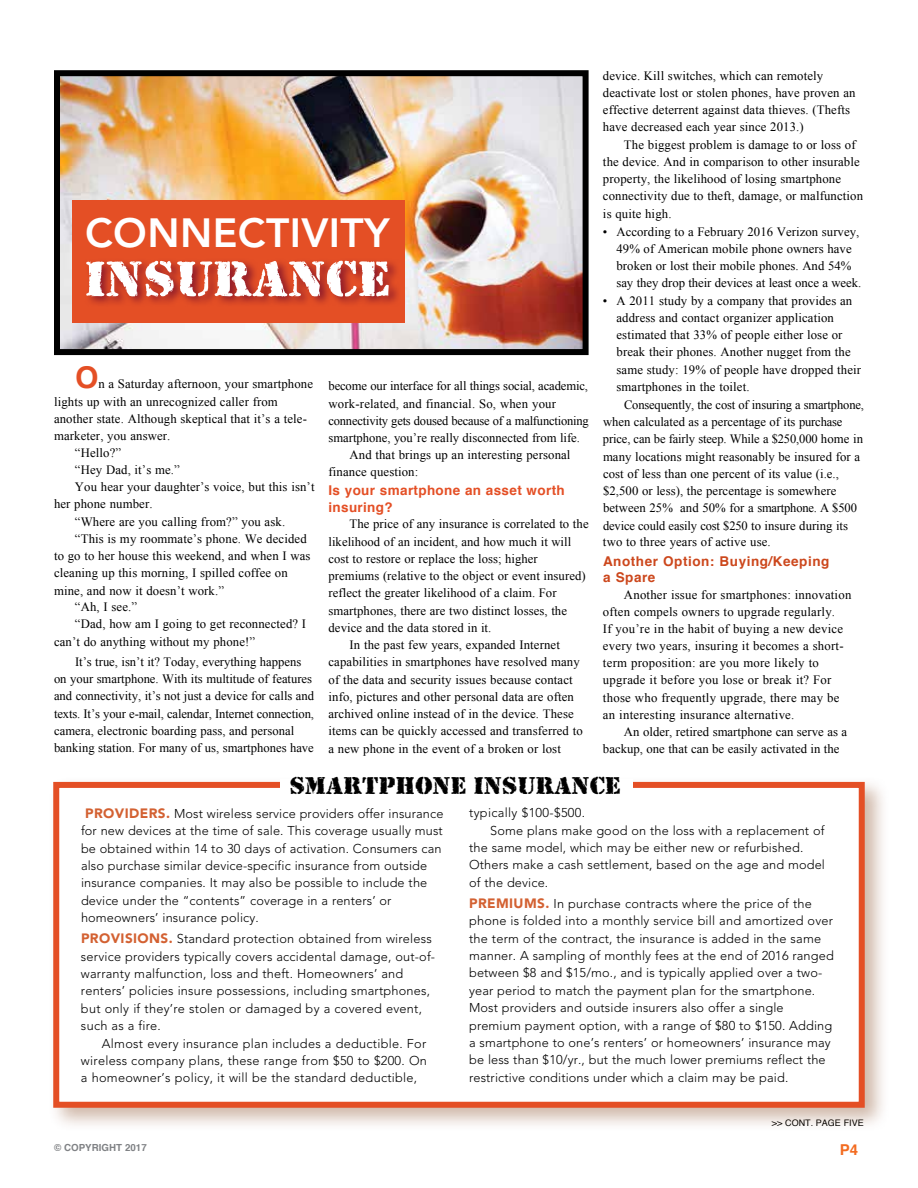
<style>
.page{position:relative;width:918px;height:1188px;background:#fff}
.page>*{position:absolute;margin:0;border:0;box-sizing:border-box;transform-origin:0 0}
.t1{font:52.5px "Rubber Stamp Plain";color:#fff}
.t2{font:800 40.5px "Avenir";letter-spacing:.01em;color:#fff}
.t3{font:700 30px "Helvetica";color:#e44f25}
.t4{font:25.5px "Rubber Stamp Plain";letter-spacing:.01em;color:#000}
.t5{font:700 15px "Helvetica";color:#f36c21}
.t6{font:700 13.5px/16.5px "Helvetica";letter-spacing:.025em;color:#e44f25}
.t7{font:700 13.5px/16.5px "Helvetica";letter-spacing:.04em;color:#cc471c}
.t8{font:12.75px/17.2px "Times New Roman";letter-spacing:.01em;color:#000}
.t9{font:300 12.75px/17.4px "Avenir";letter-spacing:.01em;color:#000}
.t10{font:12.75px "Times New Roman";letter-spacing:-.01em;color:#000}
.t11{font:12.75px "Times New Roman";letter-spacing:-.015em;color:#000}
.t12{font:700 9.75px "Helvetica";color:#808285}
.t13{font:9px "Helvetica";color:#000}
.s1{font-weight:900;font-size:13.5px;color:#d36132}
</style>
<div class="page">
<img style="left:61px;top:77px;width:521px;height:271px">
<div style="left:54px;top:70px;width:535px;height:285px;border:6px solid #000"></div>
<div style="left:48px;top:776px;width:841px;height:357px;background:#742e00;opacity:.34"></div>
<div style="left:53px;top:782px;width:812px;height:326px;background:#fff;border:6px solid #e44f25"></div>
<div style="left:281px;top:780px;width:352px;height:17px;background:#fff"></div>
<div style="left:72px;top:201px;width:333px;height:122px;background:#e44f25"></div>
<svg style="left:89px;top:261px;width:309px;height:43px"></svg>
<h2 class="t2" style="left:85px;top:209px;width:153px">CONNECT</h2>
<h2 class="t2" style="left:290px;top:209px;width:101px">IVITY</h2>
<h1 class="t1" style="left:85px;top:247px;width:128px">INSURANCE</h1>
<h3 class="t3" style="left:75px;top:354px;width:25px">O</h3>
<p class="t8" style="left:98px;top:375px;width:216px">n a Saturday afternoon, your smartphone</p>
<p class="t8" style="left:54px;top:393px;width:225px">lights up with an unrecognized caller from</p>
<p class="t8" style="left:54px;top:410px;width:254px">another state. Although skeptical that it’s a tele-</p>
<p class="t8" style="left:54px;top:427px;width:118px">marketer, you answer.</p>
<p class="t8" style="left:75px;top:444px;width:48px">“Hello?”</p>
<p class="t8" style="left:75px;top:461px;width:106px">“Hey Dad, it’s me.”</p>
<p class="t8" style="left:75px;top:478px;width:241px">You hear your daughter’s voice, but this isn’t</p>
<p class="t8" style="left:54px;top:495px;width:100px">her phone number.</p>
<p class="t8" style="left:75px;top:513px;width:212px">“Where are you calling from?” you ask.</p>
<p class="t8" style="left:75px;top:530px;width:233px">“This is my roommate’s phone. We decided</p>
<p class="t8" style="left:54px;top:547px;width:258px">to go to her house this weekend, and when I was</p>
<p class="t8" style="left:54px;top:564px;width:235px">cleaning up this morning, I spilled coffee on</p>
<p class="t8" style="left:54px;top:582px;width:172px">mine, and now it doesn’t work.”</p>
<p class="t8" style="left:75px;top:598px;width:64px">“Ah, I see.”</p>
<p class="t8" style="left:75px;top:615px;width:233px">“Dad, how am I going to get reconnected? I</p>
<p class="t8" style="left:54px;top:633px;width:203px">can’t do anything without my phone!”</p>
<p class="t8" style="left:54px;top:653px;width:262px;text-indent:21px">It’s true, isn’t it? Today, everything happens on your smartphone. With its multitude of features and connectivity, it’s not just a device for calls and texts. It’s your e-mail, calendar, Internet connection, camera, electronic boarding pass, and personal banking station. For many of us, smartphones have</p>
<p class="t10" style="left:328px;top:377px;width:261px">become our interface for all things social, academic,</p>
<p class="t8" style="left:328px;top:394px;width:229px">work-related, and financial. So, when your</p>
<p class="t11" style="left:328px;top:412px;width:262px">connectivity gets doused because of a malfunctioning</p>
<p class="t8" style="left:328px;top:429px;width:253px">smartphone, you’re really disconnected from life.</p>
<p class="t8" style="left:349px;top:446px;width:223px">And that brings up an interesting personal</p>
<p class="t8" style="left:328px;top:463px;width:91px">finance question:</p>
<p class="t6" style="left:328px;top:483px;width:238px">Is your smartphone an asset worth insuring?</p>
<p class="t8" style="left:349px;top:515px;width:241px">The price of any insurance is correlated to the</p>
<p class="t8" style="left:328px;top:532px;width:244px">likelihood of an incident, and how much it will</p>
<p class="t8" style="left:328px;top:550px;width:211px">cost to restore or replace the loss; higher</p>
<p class="t8" style="left:328px;top:567px;width:259px">premiums (relative to the object or event insured)</p>
<p class="t8" style="left:329px;top:584px;width:230px">reflect the greater likelihood of a claim. For</p>
<p class="t8" style="left:329px;top:601px;width:240px">smartphones, there are two distinct losses, the</p>
<p class="t8" style="left:329px;top:619px;width:164px">device and the data stored in it.</p>
<p class="t8" style="left:350px;top:636px;width:212px">In the past few years, expanded Internet</p>
<p class="t8" style="left:329px;top:653px;width:253px">capabilities in smartphones have resolved many</p>
<p class="t8" style="left:329px;top:670px;width:246px">of the data and security issues because contact</p>
<p class="t8" style="left:329px;top:688px;width:247px">info, pictures and other personal data are often</p>
<p class="t8" style="left:329px;top:705px;width:247px">archived online instead of in the device. These</p>
<p class="t8" style="left:329px;top:722px;width:256px">items can be quickly accessed and transferred to</p>
<p class="t8" style="left:329px;top:740px;width:234px">a new phone in the event of a broken or lost</p>
<p class="t8" style="left:603px;top:66px;width:254px">device. Kill switches, which can remotely deactivate lost or stolen phones, have proven an effective deterrent against data thieves. (Thefts have decreased each year since 2013.)</p>
<p class="t8" style="left:603px;top:135px;width:262px;text-indent:21px">The biggest problem is damage to or loss of the device. And in comparison to other insurable property, the likelihood of losing smartphone connectivity due to theft, damage, or malfunction is quite high.</p>
<p class="t8" style="left:617px;top:222px;width:246px;text-indent:-14px">• According to a February 2016 Verizon survey, 49% of American mobile phone owners have broken or lost their mobile phones. And 54% say they drop their devices at least once a week.</p>
<p class="t8" style="left:603px;top:291px;width:251px">• A 2011 study by a company that provides an</p>
<p class="t8" style="left:617px;top:309px;width:219px">address and contact organizer application</p>
<p class="t8" style="left:617px;top:326px;width:228px">estimated that 33% of people either lose or</p>
<p class="t8" style="left:617px;top:343px;width:236px">break their phones. Another nugget from the</p>
<p class="t8" style="left:617px;top:360px;width:246px">same study: 19% of people have dropped their</p>
<p class="t8" style="left:617px;top:378px;width:135px">smartphones in the toilet.</p>
<p class="t10" style="left:624px;top:396px;width:242px">Consequently, the cost of insuring a smartphone,</p>
<p class="t8" style="left:603px;top:413px;width:241px">when calculated as a percentage of its purchase</p>
<p class="t10" style="left:603px;top:430px;width:262px">price, can be fairly steep. While a $250,000 home in</p>
<p class="t8" style="left:603px;top:447px;width:259px">many locations might reasonably be insured for a</p>
<p class="t8" style="left:603px;top:465px;width:238px">cost of less than one percent of its value (i.e.,</p>
<p class="t8" style="left:603px;top:482px;width:235px">$2,500 or less), the percentage is somewhere</p>
<p class="t8" style="left:603px;top:499px;width:255px">between 25% and 50% for a smartphone. A $500</p>
<p class="t10" style="left:603px;top:517px;width:247px">device could easily cost $250 to insure during its</p>
<p class="t8" style="left:603px;top:533px;width:169px">two to three years of active use.</p>
<p class="t7" style="left:603px;top:553px;width:228px">Another Option: Buying/Keeping a Spare</p>
<p class="t8" style="left:603px;top:586px;width:250px;text-indent:21px">Another issue for smartphones: innovation often compels owners to upgrade regularly.<br>If you’re in the habit of buying a new device every two years, insuring it becomes a short&shy;term proposition: are you more likely to upgrade it before you lose or break it? For those who frequently upgrade, there may be an interesting insurance alternative.</p>
<p class="t8" style="left:603px;top:723px;width:246px;text-indent:21px">An older, retired smartphone can serve as a backup, one that can be easily activated in the</p>
<h3 class="t4" style="left:289px;top:770px;width:333px">SMARTPHONE INSURANCE</h3>
<p class="t9" style="left:81px;top:805px;width:364px;text-indent:4px"><span class="s1">PROVI DERS.</span> Most wireless service providers offer insurance for new devices at the time of sale. This coverage usually must be obtained within 14 to 30 days of activation. Consumers can also purchase similar device-specific insurance from outside insurance companies. It may also be possible to include the device under the “contents” coverage in a renters’ or homeowners’ insurance policy.</p>
<p class="t9" style="left:81px;top:930px;width:356px"><span class="s1">PROVISIONS.</span> Standard protection obtained from wireless service providers typically covers accidental damage, out-of&shy;warranty malfunction, loss and theft. Homeowners’ and renters’ policies insure possessions, including smartphones, but only if they’re stolen or damaged by a covered event, such as a fire.</p>
<p class="t9" style="left:81px;top:1035px;width:347px;text-align:justify;text-indent:21px">Almost every insurance plan includes a deductible. For wireless company plans, these range from $50 to $200. On a homeowner’s policy, it will be the standard deductible,</p>
<p class="t9" style="left:469px;top:804px;width:118px">typically $100-$500.</p>
<p class="t9" style="left:490px;top:821px;width:336px">Some plans make good on the loss with a replacement of</p>
<p class="t9" style="left:469px;top:839px;width:336px">the same model, which may be either new or refurbished.</p>
<p class="t9" style="left:469px;top:856px;width:357px">Others make a cash settlement, based on the age and model</p>
<p class="t9" style="left:469px;top:874px;width:81px">of the device.</p>
<p class="t9" style="left:469px;top:895px;width:366px"><span class="s1">PREMI UMS.</span> In purchase contracts where the price of the phone is folded into a monthly service bill and amortized over the term of the contract, the insurance is added in the same manner. A sampling of monthly fees at the end of 2016 ranged between $8 and $15/mo., and is typically applied over a two&shy;year period to match the payment plan for the smartphone.<br>Most providers and outside insurers also offer a single premium payment option, with a range of $80 to $150. Adding a smartphone to one’s renters’ or homeowners’ insurance may be less than $10/yr., but the much lower premiums reflect the restrictive conditions under which a claim may be paid.</p>
<p class="t13" style="left:772px;top:1116px;width:93px">&gt;&gt; CONT. PAGE FIVE</p>
<p class="t12" style="left:54px;top:1139px;width:94px">© COPYRIGHT 2017</p>
<p class="t5" style="left:840px;top:1137px;width:20px">P4</p>
</div>
